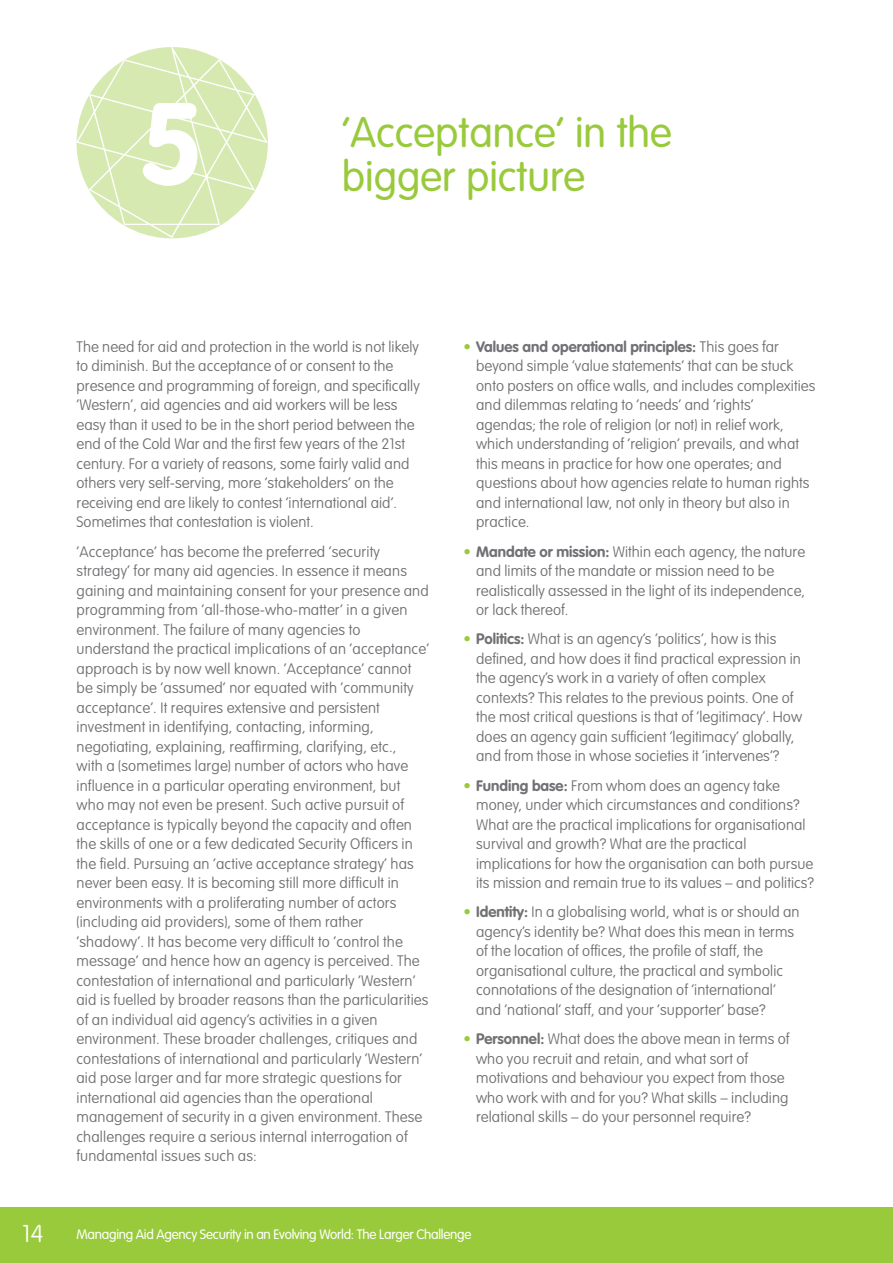
<style>
.page{position:relative;width:893px;height:1263px;background:#fff}
.page>*{position:absolute;margin:0;border:0;box-sizing:border-box;transform-origin:0 0}
.t1{font:700 114.45px "VAG Rounded Std";color:#fff}
.t2{font:300 42px "VAG Rounded Std";color:#99ca3b}
.t3{font:100 24px "VAG Rounded Std";color:#fff}
.t4{font:100 15px/19.5px "VAG Rounded Std";letter-spacing:.005em;color:#717074}
.t5{font:300 13.5px "VAG Rounded Std";letter-spacing:-.02em;color:#fff}
.s1{font-weight:700;color:#99ca3b}
.s2{font-weight:700}
</style>
<div class="page">
<div style="left:0;top:1208px;width:892px;height:55px;background:#99ca3b"></div>
<img style="left:77px;top:48px;width:191px;height:190px;border-radius:50%">
<h1 class="t1" style="left:139px;top:77px;width:66px">5</h1>
<h2 class="t2" style="left:342px;top:109px;width:332px">‘Acceptance’ in the</h2>
<h2 class="t2" style="left:342px;top:152px;width:245px">bigger picture</h2>
<p class="t4" style="left:77px;top:337px;width:345px">The need for aid and protection in the world is not likely to diminish. But the acceptance of or consent to the presence and programming of foreign, and specifically ‘Western’, aid agencies and aid workers will be less easy than it used to be in the short period between the end of the Cold War and the first few years of the 21st century. For a variety of reasons, some fairly valid and others very self-serving, more ‘stakeholders’ on the receiving end are likely to contest ‘international aid’.<br>Sometimes that contestation is violent.</p>
<p class="t4" style="left:76px;top:542px;width:354px">‘Acceptance’ has become the preferred ‘security strategy’ for many aid agencies. In essence it means gaining and maintaining consent for your presence and programming from ‘all-those-who-matter’ in a given environment. The failure of many agencies to understand the practical implications of an ‘acceptance’ approach is by now well known. ‘Acceptance’ cannot be simply be ‘assumed’ nor equated with ‘community acceptance’. It requires extensive and persistent investment in identifying, contacting, informing, negotiating, explaining, reaffirming, clarifying, etc.,<br>with a (sometimes large) number of actors who have influence in a particular operating environment, but who may not even be present. Such active pursuit of acceptance is typically beyond the capacity and often the skills of one or a few dedicated Security Officers in the field. Pursuing an ‘active acceptance strategy’ has never been easy. It is becoming still more difficult in environments with a proliferating number of actors (including aid providers), some of them rather ‘shadowy’. It has become very difficult to ‘control the message’ and hence how an agency is perceived. The contestation of international and particularly ‘Western’ aid is fuelled by broader reasons than the particularities of an individual aid agency’s activities in a given environment. These broader challenges, critiques and contestations of international and particularly ‘Western’ aid pose larger and far more strategic questions for international aid agencies than the operational management of security in a given environment. These challenges require a serious internal interrogation of fundamental issues such as:</p>
<p class="t4" style="left:476px;top:337px;width:341px;text-indent:-13px"><span class="s1">•</span> <span class="s2">Values and operational principles:</span> This goes far beyond simple ‘value statements’ that can be stuck onto posters on office walls, and includes complexities and dilemmas relating to ‘needs’ and ‘rights’ agendas; the role of religion (or not) in relief work, which understanding of ‘religion’ prevails, and what this means in practice for how one operates; and questions about how agencies relate to human rights and international law, not only in theory but also in practice.</p>
<p class="t4" style="left:476px;top:542px;width:330px;text-indent:-13px"><span class="s1">•</span> <span class="s2">Mandate or mission:</span> Within each agency, the nature and limits of the mandate or mission need to be realistically assessed in the light of its independence, or lack thereof.</p>
<p class="t4" style="left:476px;top:630px;width:327px;text-indent:-13px"><span class="s1">•</span> <span class="s2">Politics:</span> What is an agency’s ‘politics’, how is this defined, and how does it find practical expression in the agency’s work in a variety of often complex contexts? This relates to the previous points. One of the most critical questions is that of ‘legitimacy’. How does an agency gain sufficient ‘legitimacy’ globally, and from those in whose societies it ‘intervenes’?</p>
<p class="t4" style="left:476px;top:776px;width:340px;text-indent:-13px"><span class="s1">•</span> <span class="s2">Funding base:</span> From whom does an agency take money, under which circumstances and conditions?<br>What are the practical implications for organisational survival and growth? What are the practical implications for how the organisation can both pursue its mission and remain true to its values – and politics?</p>
<p class="t4" style="left:476px;top:903px;width:325px;text-indent:-13px"><span class="s1">•</span> <span class="s2">Identity:</span> In a globalising world, what is or should an agency’s identity be? What does this mean in terms of the location of offices, the profile of staff, the organisational culture, the practical and symbolic connotations of the designation of ‘international’ and ‘national’ staff, and your ‘supporter’ base?</p>
<p class="t4" style="left:476px;top:1029px;width:315px;text-indent:-13px"><span class="s1">•</span> <span class="s2">Personnel:</span> What does the above mean in terms of who you recruit and retain, and what sort of motivations and behaviour you expect from those who work with and for you? What skills – including relational skills – do your personnel require?</p>
<h3 class="t3" style="left:22px;top:1220px;width:23px">14</h3>
<p class="t5" style="left:77px;top:1226px;width:396px">Managing Aid Agency Security in an Evolving World: The Larger Challenge</p>
</div>
